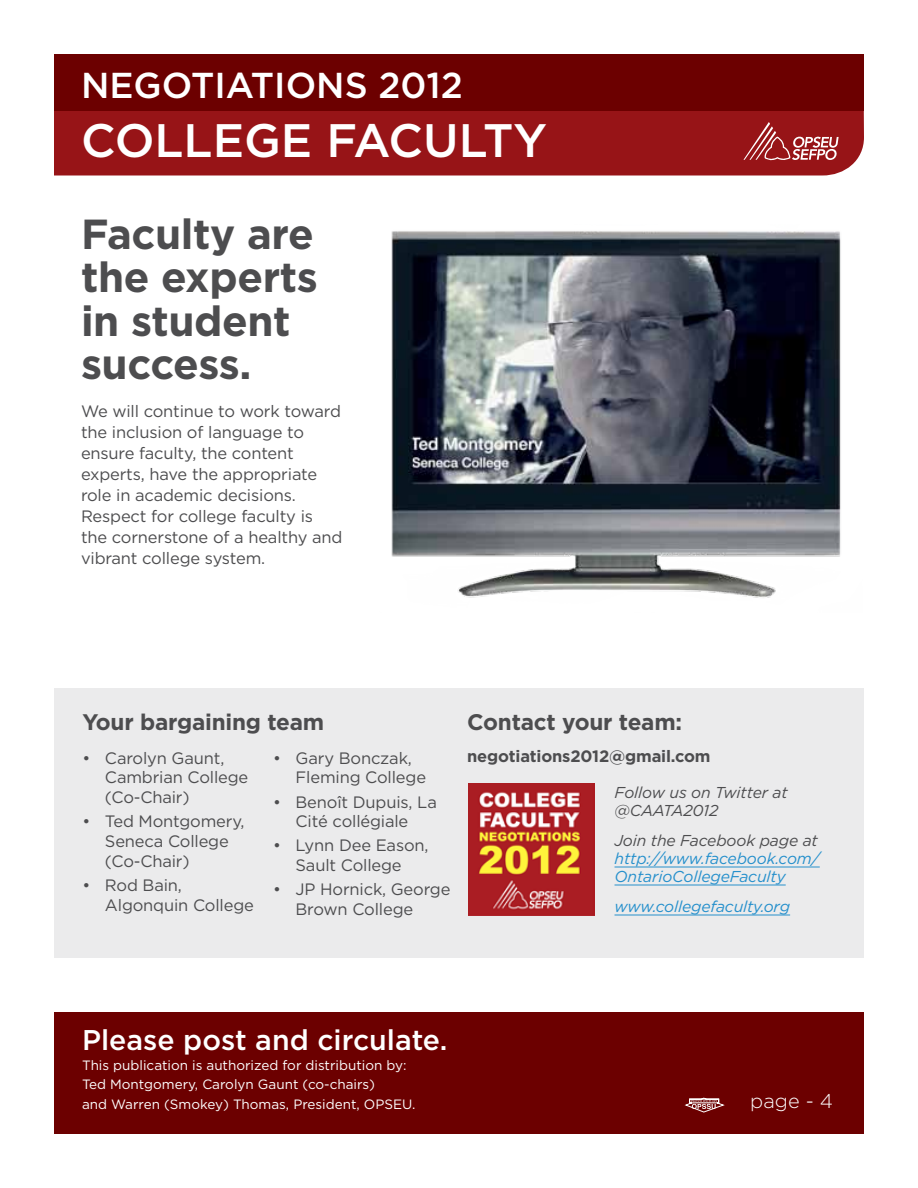
<style>
.page{position:relative;width:918px;height:1188px;background:#fff}
.page>*{position:absolute;margin:0;border:0;box-sizing:border-box;transform-origin:0 0}
.t1{font:500 46.95px "Gotham HTF";color:#fff}
.t2{font:700 42px/43.5px "Gotham HTF";letter-spacing:-.01em;color:#4d4d4f}
.t3{font:500 36px "Gotham HTF";color:#fff}
.t4{font:500 28.5px "Gotham HTF";color:#fff}
.t5{font:700 22.5px "Gotham HTF";letter-spacing:-.01em;color:#4d4d4f}
.t6{font:300 19.95px "Gotham HTF";color:#fff}
.t7{font:16.5px/19.8px "Gotham HTF";letter-spacing:-.01em;color:#4d4d4f}
.t8{font:700 16.5px "Gotham HTF";letter-spacing:-.01em;color:#4d4d4f}
.t9{font:italic 15.75px/18px "Gotham HTF";letter-spacing:-.01em;color:#2690cc}
.t10{font:italic 15.75px/18px "Gotham HTF";letter-spacing:-.01em;color:#4d4d4f}
.t11{font:13.5px/19.5px "Gotham HTF";color:#fff}
</style>
<div class="page">
<div style="left:54px;top:1013px;width:809px;height:121px;background:#6c0000"></div>
<svg style="left:684px;top:1097px;width:41px;height:16px"></svg>
<div style="left:54px;top:54px;width:810px;height:121px;background:#971417"></div>
<div style="left:54px;top:54px;width:809px;height:56px;background:#6c0000"></div>
<svg style="left:743px;top:122px;width:96px;height:40px;background:#aa3f42"></svg>
<div style="left:54px;top:688px;width:810px;height:270px;background:#ebebec"></div>
<img style="left:469px;top:783px;width:126px;height:132px">
<hr style="left:615px;top:867px;width:205px;height:1px;background:#2690cc">
<hr style="left:615px;top:885px;width:171px;height:1px;background:#2690cc">
<hr style="left:615px;top:915px;width:175px;height:1px;background:#2690cc">
<img style="left:391px;top:231px;width:450px;height:367px">
<h3 class="t3" style="left:81px;top:65px;width:383px">NEGOTIATIONS 2012</h3>
<h1 class="t1" style="left:81px;top:114px;width:468px">COLLEGE FACULTY</h1>
<h2 class="t2" style="left:81px;top:211px;width:238px">Faculty are the experts in student success.</h2>
<p class="t7" style="left:81px;top:400px;width:263px;line-height:21px">We will continue to work toward the inclusion of language to ensure faculty, the content experts, have the appropriate role in academic decisions.<br>Respect for college faculty is the cornerstone of a healthy and vibrant college system.</p>
<h3 class="t5" style="left:82px;top:709px;width:243px">Your bargaining team</h3>
<p class="t7" style="left:105px;top:748px;width:145px;text-indent:-22px">• Carolyn Gaunt,<br>Cambrian College (Co-Chair)</p>
<p class="t7" style="left:105px;top:811px;width:141px;text-indent:-22px">• Ted Montgomery,<br>Seneca College (Co-Chair)</p>
<p class="t7" style="left:105px;top:875px;width:150px;text-indent:-22px">• Rod Bain,<br>Algonquin College</p>
<p class="t7" style="left:296px;top:748px;width:132px;text-indent:-22px">• Gary Bonczak,<br>Fleming College</p>
<p class="t7" style="left:273px;top:792px;width:165px;text-align:center">• Benoît Dupuis, La<br>Cité collégiale</p>
<p class="t7" style="left:273px;top:835px;width:157px;text-align:center">• Lynn Dee Eason,<br>Sault College</p>
<p class="t7" style="left:296px;top:879px;width:156px;text-indent:-22px">• JP Hornick, George<br>Brown College</p>
<h3 class="t5" style="left:467px;top:709px;width:217px">Contact your team:</h3>
<p class="t8" style="left:467px;top:746px;width:245px">negotiations2012@gmail.com</p>
<p class="t10" style="left:615px;top:783px;width:175px">Follow us on Twitter at @CAATA2012</p>
<p class="t10" style="left:615px;top:831px;width:205px">Join the Facebook page at</p>
<p class="t9" style="left:615px;top:849px;width:207px">http://www.facebook.com/<br>OntarioCollegeFaculty</p>
<p class="t9" style="left:615px;top:897px;width:177px">www.collegefaculty.org</p>
<h3 class="t4" style="left:82px;top:1024px;width:367px">Please post and circulate.</h3>
<p class="t11" style="left:82px;top:1055px;width:335px">This publication is authorized for distribution by:<br>Ted Montgomery, Carolyn Gaunt (co-chairs)<br>and Warren (Smokey) Thomas, President, OPSEU.</p>
<p class="t6" style="left:750px;top:1090px;width:84px">page - 4</p>
</div>
